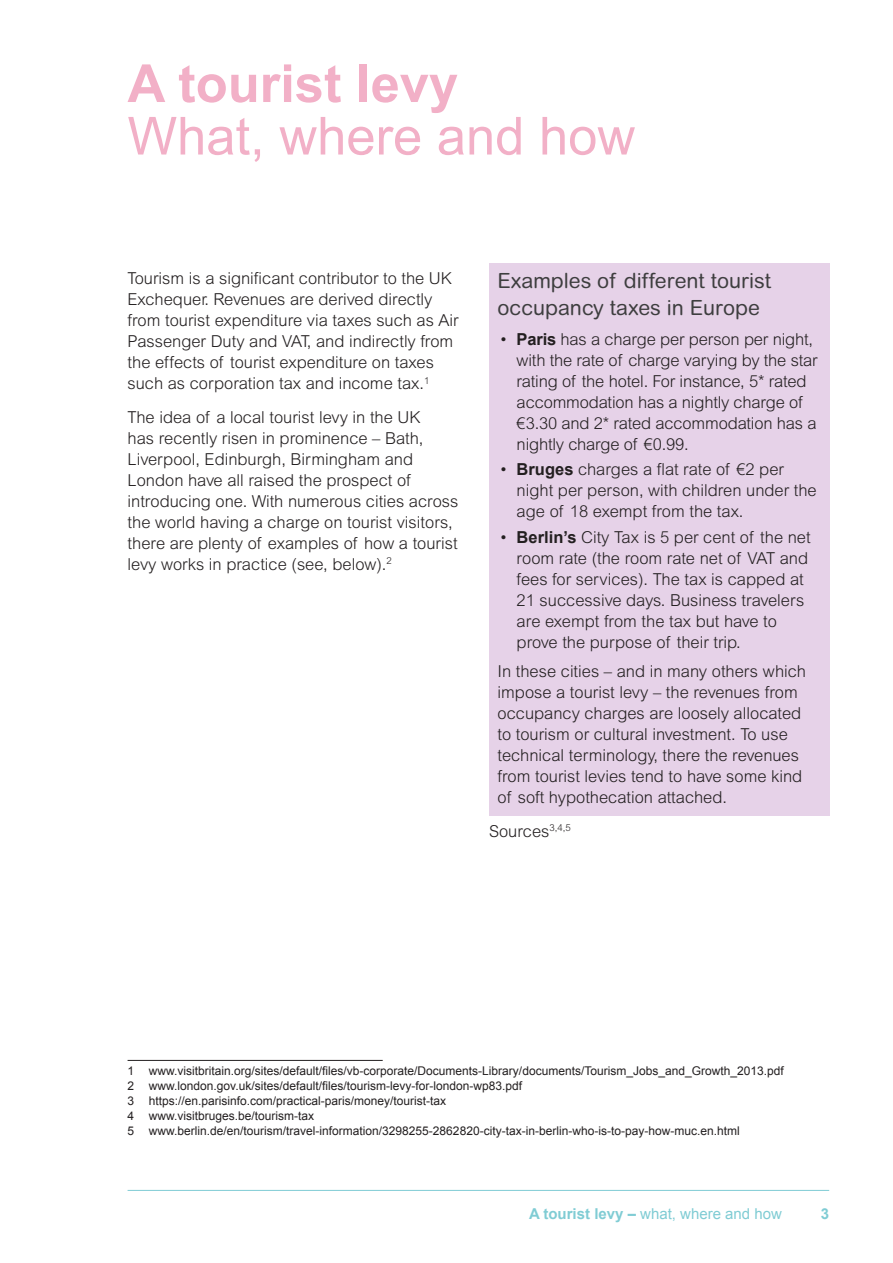
<style>
.page{position:relative;width:893px;height:1263px;background:#fff}
.page>*{position:absolute;margin:0;border:0;box-sizing:border-box;transform-origin:0 0}
.A4_Heading{font:52.5px/52.5px "Arial";color:#f2b0c7}
.Case-study_title{font:21px/27px "Arial Rounded MT";color:#3e3e3f}
.A4_Body{font:300 16.5px/21px "Arial MT Std";color:#231f20}
.mini_case_study_copy{font:300 16.5px/21px "Arial MT Std";color:#231f20}
.t1{font:15px "Arial";color:#80ccd4}
.t2{font:700 15px "Arial";color:#80ccd4}
.A4_Footnotes{font:12px "Arial";color:#231f20}
.s1{font-weight:700}
.s2{font-family:"Arial";font-weight:700}
</style>
<div class="page">
<hr style="left:128px;top:1190px;width:701px;height:1px;background:#80ccd4">
<hr style="left:128px;top:1060px;width:255px;height:1px;background:#231f20">
<div style="left:489px;top:264px;width:340px;height:65px;background:#e6d2e8"></div>
<div style="left:489px;top:320px;width:340px;height:143px;background:#e6d2e8"></div>
<div style="left:489px;top:450px;width:340px;height:80px;background:#e6d2e8"></div>
<div style="left:489px;top:518px;width:340px;height:142px;background:#e6d2e8"></div>
<div style="left:489px;top:652px;width:340px;height:164px;background:#e6d2e8"></div>
<p class="A4_Heading" style="left:128px;top:58px;width:509px"><span class="s1">A tourist levy<br></span>What, where and how</p>
<p class="A4_Body" style="left:128px;top:268px;width:333px">Tourism is a significant contributor to the UK Exchequer. Revenues are derived directly from tourist expenditure via taxes such as Air Passenger Duty and VAT, and indirectly from the effects of tourist expenditure on taxes such as corporation tax and income tax.<sup>1</sup></p>
<p class="A4_Body" style="left:128px;top:407px;width:332px">The idea of a local tourist levy in the UK<br>has recently risen in prominence – Bath, Liverpool, Edinburgh, Birmingham and London have all raised the prospect of introducing one. With numerous cities across the world having a charge on tourist visitors, there are plenty of examples of how a tourist levy works in practice (see, below).<sup>2</sup></p>
<p class="Case-study_title" style="left:497px;top:267px;width:275px">Examples of different tourist occupancy taxes in Europe</p>
<p class="A4_Body" style="left:517px;top:329px;width:303px;text-indent:-17px">• <span class="s2">Paris</span> has a charge per person per night, with the rate of charge varying by the star rating of the hotel. For instance, 5* rated accommodation has a nightly charge of €3.30 and 2* rated accommodation has a nightly charge of €0.99.</p>
<p class="A4_Body" style="left:517px;top:459px;width:302px;text-indent:-17px">• <span class="s2">Bruges</span> charges a flat rate of €2 per night per person, with children under the age of 18 exempt from the tax.</p>
<p class="A4_Body" style="left:517px;top:526px;width:296px;text-indent:-17px">• <span class="s2">Berlin’s</span> City Tax is 5 per cent of the net room rate (the room rate net of VAT and fees for services). The tax is capped at 21 successive days. Business travelers are exempt from the tax but have to prove the purpose of their trip.</p>
<p class="mini_case_study_copy" style="left:497px;top:661px;width:310px">In these cities – and in many others which impose a tourist levy – the revenues from occupancy charges are loosely allocated to tourism or cultural investment. To use technical terminology, there the revenues from tourist levies tend to have some kind of soft hypothecation attached.</p>
<p class="A4_Body" style="left:489px;top:820px;width:83px">Sources<sup>3,4,5</sup></p>
<p class="A4_Footnotes" style="left:128px;top:1063px;width:658px">1 www.visitbritain.org/sites/default/files/vb-corporate/Documents-Library/documents/Tourism_Jobs_and_Growth_2013.pdf</p>
<p class="A4_Footnotes" style="left:128px;top:1078px;width:396px">2 www.london.gov.uk/sites/default/files/tourism-levy-for-london-wp83.pdf</p>
<p class="A4_Footnotes" style="left:128px;top:1093px;width:320px">3 https://en.parisinfo.com/practical-paris/money/tourist-tax</p>
<p class="A4_Footnotes" style="left:128px;top:1108px;width:188px">4 www.visitbruges.be/tourism-tax</p>
<p class="A4_Footnotes" style="left:128px;top:1123px;width:614px">5 www.berlin.de/en/tourism/travel-information/3298255-2862820-city-tax-in-berlin-who-is-to-pay-how-muc.en.html</p>
<p class="t1" style="left:529px;top:1203px;width:254px"><span class="s1">A tourist levy –</span> what, where and how</p>
<p class="t2" style="left:821px;top:1203px;width:10px">3</p>
</div>
